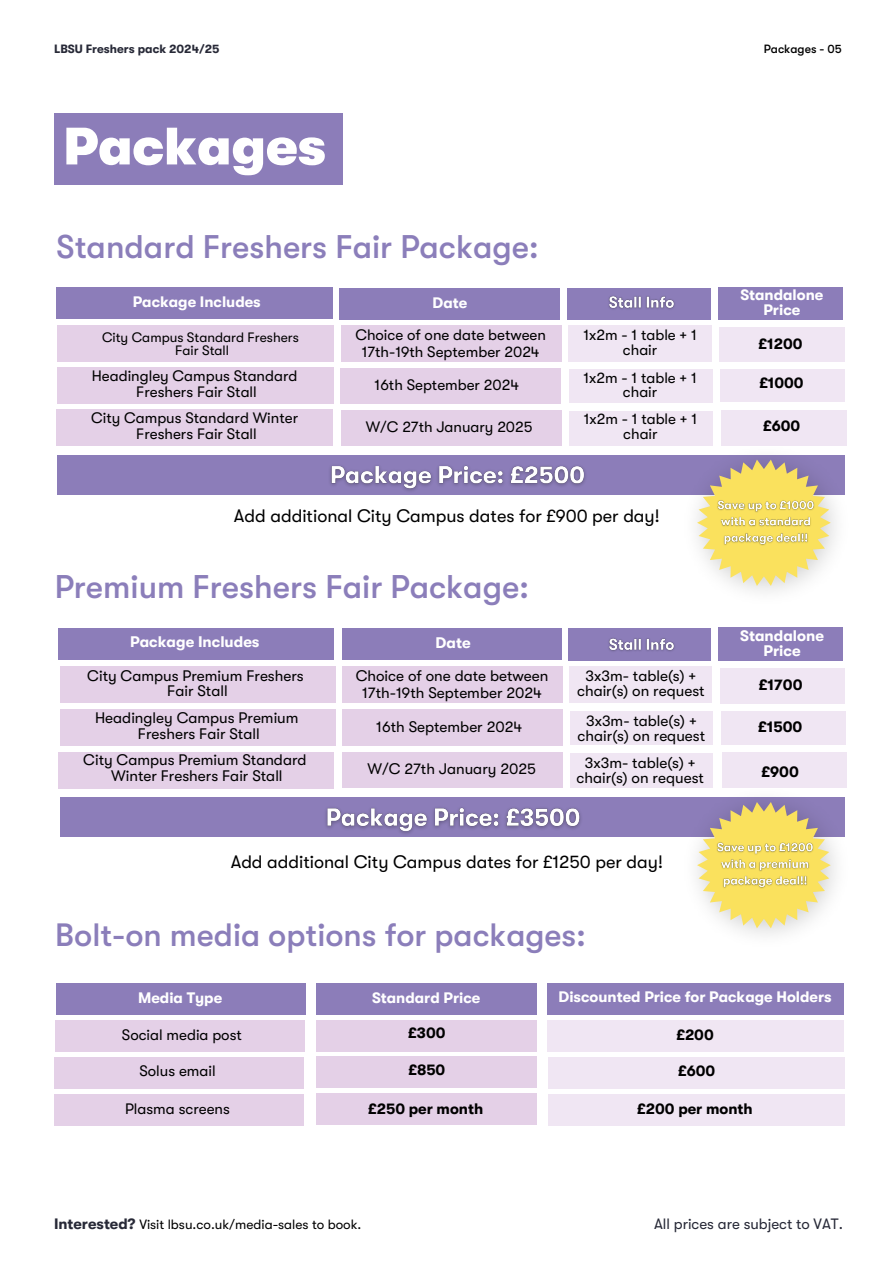
<style>
.page{position:relative;width:894px;height:1264px;background:#fff}
.page>*{position:absolute;margin:0;border:0;box-sizing:border-box;transform-origin:0 0}
.t1{font:900 52.5px "GT Walsheim";color:#fff}
.t2{font:500 32.85px "GT Walsheim";color:#8b7eba}
.t3{font:500 32.7px "GT Walsheim";color:#8b7eba}
.t4{font:500 32.25px "GT Walsheim";color:#8b7eba}
.t5{font:18px "GT Walsheim";color:#000}
.t6{font:15.3px/14.9px "GT Walsheim";color:#000;text-align:center}
.t7{font:700 15.3px/14.9px "GT Walsheim";color:#fff;text-align:center}
.t8{font:700 15.3px "GT Walsheim";color:#000}
.t9{font:15.15px/14.7px "GT Walsheim";color:#000;text-align:center}
.t10{font:700 15.15px/14.7px "GT Walsheim";color:#fff;text-align:center}
.t11{font:700 15.15px "GT Walsheim";color:#000}
.t12{font:15px "GT Walsheim";color:#272937}
.t13{font:700 15px "GT Walsheim";color:#272937}
.t14{font:13.65px "GT Walsheim";color:#000}
.t15{font:13.5px "GT Walsheim";color:#000}
.t16{font:700 12px "GT Walsheim";color:#272937}
.t17{font:500 12px "GT Walsheim";color:#000}
</style>
<div class="page">
<div style="left:54px;top:114px;width:289px;height:71px;background:#8c7db9"></div>
<div style="left:567px;top:288px;width:143px;height:32px;background:#8c7db9"></div>
<div style="left:56px;top:287px;width:276px;height:32px;background:#8c7db9"></div>
<div style="left:57px;top:325px;width:276px;height:37px;background:#e4d0e7"></div>
<div style="left:339px;top:288px;width:221px;height:31px;background:#8c7db9"></div>
<div style="left:340px;top:325px;width:221px;height:37px;background:#e4d0e7"></div>
<div style="left:340px;top:368px;width:221px;height:36px;background:#e4d0e7"></div>
<div style="left:340px;top:410px;width:221px;height:35px;background:#e4d0e7"></div>
<div style="left:568px;top:325px;width:143px;height:37px;background:#f0e6f3"></div>
<div style="left:718px;top:287px;width:124px;height:33px;background:#8c7db9"></div>
<div style="left:719px;top:327px;width:125px;height:35px;background:#f0e6f3"></div>
<div style="left:720px;top:369px;width:125px;height:33px;background:#f0e6f3"></div>
<div style="left:721px;top:410px;width:125px;height:35px;background:#f0e6f3"></div>
<div style="left:57px;top:368px;width:276px;height:36px;background:#e4d0e7"></div>
<div style="left:569px;top:369px;width:143px;height:33px;background:#f0e6f3"></div>
<div style="left:569px;top:411px;width:143px;height:34px;background:#f0e6f3"></div>
<div style="left:56px;top:410px;width:276px;height:36px;background:#e4d0e7"></div>
<div style="left:57px;top:455px;width:787px;height:39px;background:#8c7db9"></div>
<img style="left:306px;top:465px;width:285px;height:30px">
<div style="left:568px;top:628px;width:143px;height:33px;background:#8c7db9"></div>
<div style="left:569px;top:666px;width:143px;height:37px;background:#f0e6f3"></div>
<div style="left:718px;top:628px;width:124px;height:33px;background:#8c7db9"></div>
<div style="left:719px;top:668px;width:125px;height:35px;background:#f0e6f3"></div>
<div style="left:720px;top:711px;width:125px;height:33px;background:#f0e6f3"></div>
<div style="left:721px;top:752px;width:125px;height:35px;background:#f0e6f3"></div>
<div style="left:570px;top:710px;width:142px;height:34px;background:#f0e6f3"></div>
<div style="left:570px;top:753px;width:142px;height:34px;background:#f0e6f3"></div>
<div style="left:59px;top:628px;width:275px;height:32px;background:#8c7db9"></div>
<div style="left:60px;top:666px;width:275px;height:37px;background:#e4d0e7"></div>
<div style="left:342px;top:628px;width:220px;height:32px;background:#8c7db9"></div>
<div style="left:342px;top:666px;width:220px;height:37px;background:#e4d0e7"></div>
<div style="left:342px;top:709px;width:220px;height:36px;background:#e4d0e7"></div>
<div style="left:342px;top:752px;width:220px;height:35px;background:#e4d0e7"></div>
<div style="left:60px;top:709px;width:275px;height:36px;background:#e4d0e7"></div>
<div style="left:59px;top:751px;width:275px;height:37px;background:#e4d0e7"></div>
<div style="left:60px;top:797px;width:784px;height:40px;background:#8c7db9"></div>
<img style="left:326px;top:807px;width:255px;height:27px">
<svg style="left:697px;top:459px;width:133px;height:127px"></svg>
<img style="left:712px;top:496px;width:104px;height:53px">
<div style="left:56px;top:983px;width:249px;height:31px;background:#8c7db9"></div>
<div style="left:316px;top:983px;width:220px;height:31px;background:#8c7db9"></div>
<div style="left:547px;top:983px;width:296px;height:31px;background:#8c7db9"></div>
<div style="left:55px;top:1020px;width:249px;height:31px;background:#e4d0e7"></div>
<div style="left:54px;top:1057px;width:249px;height:31px;background:#e4d0e7"></div>
<div style="left:54px;top:1094px;width:249px;height:31px;background:#e4d0e7"></div>
<div style="left:316px;top:1020px;width:220px;height:31px;background:#e4d0e7"></div>
<div style="left:316px;top:1056px;width:220px;height:31px;background:#e4d0e7"></div>
<div style="left:316px;top:1093px;width:220px;height:31px;background:#e4d0e7"></div>
<div style="left:547px;top:1020px;width:296px;height:31px;background:#f0e6f3"></div>
<div style="left:548px;top:1057px;width:296px;height:31px;background:#f0e6f3"></div>
<div style="left:548px;top:1094px;width:296px;height:31px;background:#f0e6f3"></div>
<img style="left:680px;top:785px;width:167px;height:150px">
<svg style="left:697px;top:802px;width:133px;height:126px"></svg>
<img style="left:713px;top:838px;width:104px;height:53px">
<img style="left:608px;top:296px;width:67px;height:14px">
<img style="left:608px;top:638px;width:67px;height:14px">
<h5 class="t16" style="left:54px;top:42px;width:167px">LBSU Freshers pack 2024/25</h5>
<h5 class="t17" style="left:763px;top:42px;width:79px">Packages - 05</h5>
<h5 class="t1" style="left:63px;top:117px;width:264px">Packages</h5>
<p class="t3" style="left:57px;top:228px;width:483px">Standard Freshers Fair Package:</p>
<p class="t10" style="left:740px;top:288px;width:84px">Standalone<br>Price</p>
<h6 class="t10" style="left:133px;top:294px;width:129px">Package Includes</h6>
<h6 class="t14" style="left:102px;top:329px;width:198px">City Campus Standard Freshers</h6>
<h5 class="t14" style="left:175px;top:343px;width:55px">Fair Stall</h5>
<h6 class="t10" style="left:432px;top:295px;width:36px">Date</h6>
<h6 class="t9" style="left:355px;top:326px;width:192px;line-height:17px">Choice of one date between<br>17th-19th September 2024</h6>
<h6 class="t9" style="left:374px;top:377px;width:146px">16th September 2024</h6>
<h5 class="t9" style="left:365px;top:419px;width:168px">W/C 27th January 2025</h5>
<h6 class="t9" style="left:583px;top:327px;width:115px">1x2m - 1 table + 1 chair</h6>
<h6 class="t11" style="left:758px;top:335px;width:45px">£1200</h6>
<h5 class="t11" style="left:759px;top:374px;width:46px">£1000</h5>
<h6 class="t11" style="left:763px;top:417px;width:39px">£600</h6>
<p class="t9" style="left:92px;top:368px;width:207px;line-height:15.9px">Headingley Campus Standard<br>Freshers Fair Stall</p>
<h4 class="t9" style="left:583px;top:370px;width:115px">1x2m - 1 table + 1 chair</h4>
<h2 class="t9" style="left:583px;top:412px;width:115px">1x2m - 1 table + 1 chair</h2>
<h5 class="t9" style="left:91px;top:410px;width:208px;line-height:15.9px">City Campus Standard Winter<br>Freshers Fair Stall</h5>
<h5 class="t5" style="left:234px;top:505px;width:427px">Add additional City Campus dates for £900 per day!</h5>
<p class="t2" style="left:55px;top:568px;width:475px">Premium Freshers Fair Package:</p>
<h5 class="t7" style="left:130px;top:635px;width:131px">Package Includes</h5>
<h6 class="t6" style="left:87px;top:668px;width:218px">City Campus Premium Freshers<br>Fair Stall</h6>
<h6 class="t6" style="left:95px;top:710px;width:205px;line-height:16px">Headingley Campus Premium<br>Freshers Fair Stall</h6>
<h5 class="t6" style="left:83px;top:752px;width:225px;line-height:16px">City Campus Premium Standard<br>Winter Freshers Fair Stall</h5>
<h6 class="t7" style="left:435px;top:636px;width:37px">Date</h6>
<h6 class="t6" style="left:355px;top:667px;width:194px;line-height:17.2px">Choice of one date between<br>17th-19th September 2024</h6>
<h5 class="t6" style="left:376px;top:719px;width:147px">16th September 2024</h5>
<h6 class="t6" style="left:367px;top:761px;width:170px">W/C 27th January 2025</h6>
<h5 class="t7" style="left:740px;top:628px;width:85px">Standalone<br>Price</h5>
<h5 class="t6" style="left:577px;top:668px;width:129px">3x3m- table(s) + chair(s) on request</h5>
<h6 class="t8" style="left:758px;top:676px;width:45px">£1700</h6>
<h6 class="t8" style="left:758px;top:717px;width:46px">£1500</h6>
<h6 class="t8" style="left:761px;top:763px;width:39px">£900</h6>
<h5 class="t6" style="left:577px;top:713px;width:129px">3x3m- table(s) + chair(s) on request</h5>
<h5 class="t6" style="left:576px;top:755px;width:129px">3x3m- table(s) + chair(s) on request</h5>
<h5 class="t5" style="left:231px;top:852px;width:433px">Add additional City Campus dates for £1250 per day!</h5>
<h6 class="t4" style="left:55px;top:916px;width:531px">Bolt-on media options for packages:</h6>
<p class="t10" style="left:138px;top:991px;width:86px">Media Type</p>
<h4 class="t10" style="left:372px;top:991px;width:110px">Standard Price</h4>
<h2 class="t10" style="left:558px;top:990px;width:274px">Discounted Price for Package Holders</h2>
<h5 class="t9" style="left:122px;top:1027px;width:121px">Social media post</h5>
<h6 class="t9" style="left:139px;top:1063px;width:78px">Solus email</h6>
<h6 class="t9" style="left:125px;top:1101px;width:106px">Plasma screens</h6>
<h6 class="t11" style="left:408px;top:1024px;width:39px">£300</h6>
<h5 class="t11" style="left:408px;top:1060px;width:38px">£850</h5>
<h5 class="t11" style="left:368px;top:1099px;width:116px">£250 per month</h5>
<h5 class="t11" style="left:676px;top:1026px;width:39px">£200</h5>
<h5 class="t11" style="left:678px;top:1062px;width:39px">£600</h5>
<h5 class="t11" style="left:637px;top:1099px;width:117px">£200 per month</h5>
<h1 class="t13" style="left:54px;top:1215px;width:83px">Interested?</h1>
<h2 class="t12" style="left:654px;top:1215px;width:190px">All prices are subject to VAT.</h2>
<p class="t15" style="left:139px;top:1217px;width:223px">Visit lbsu.co.uk/media-sales to book.</p>
</div>
